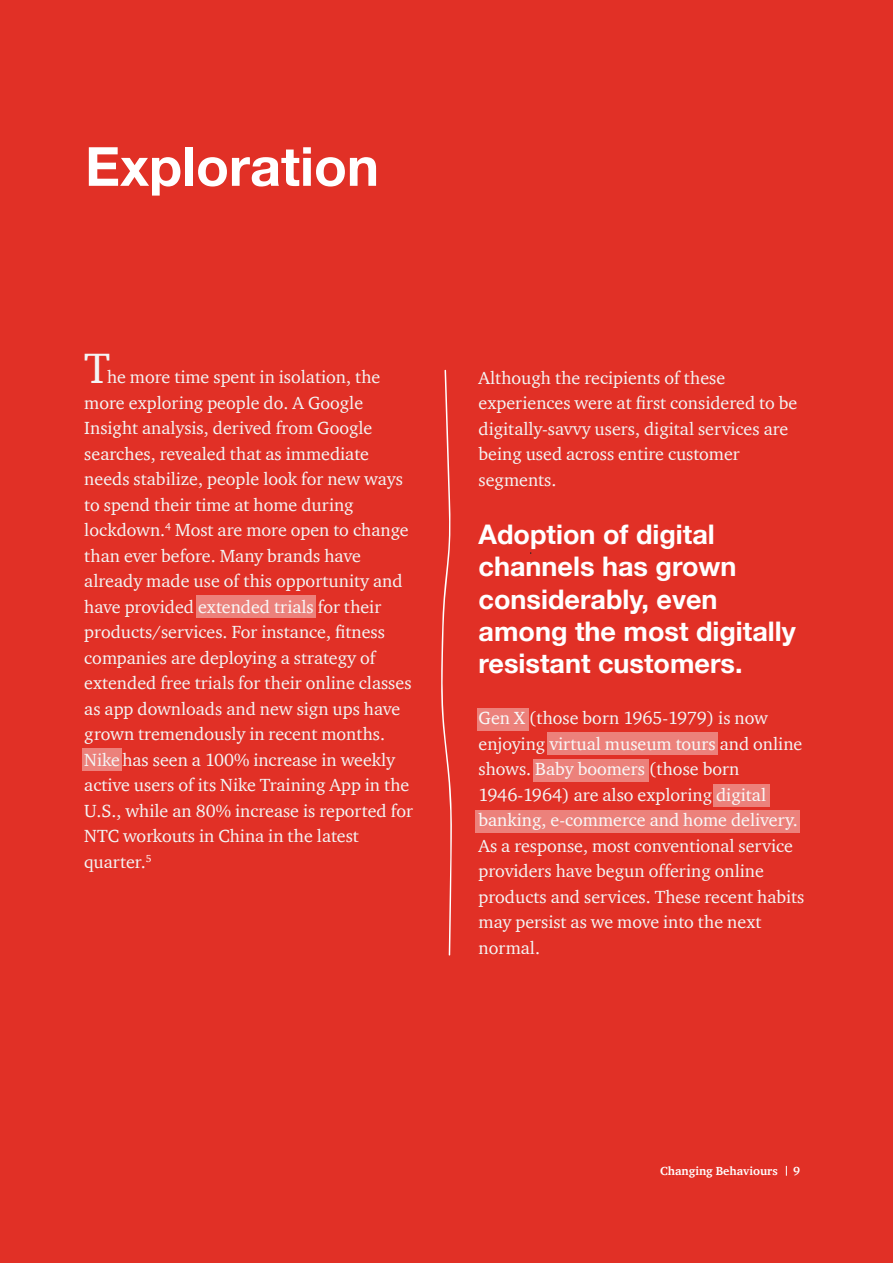
<style>
.page{position:relative;width:893px;height:1263px;background:#e13026}
.page>*{position:absolute;margin:0;border:0;box-sizing:border-box;transform-origin:0 0}
.t1{font:700 54px "Helvetica Neue";color:#fff}
.t2{font:43.5px "ITC Charter Com";color:#f3f5f5}
.t3{font:700 27px/32.4px "Helvetica Neue";color:#fff}
.t4{font:18px/25.5px "ITC Charter Com";color:#f3f5f5}
.t5{font:700 12px "ITC Charter Com";color:#fff}
</style>
<div class="page">
<svg style="left:441px;top:370px;width:11px;height:586px"></svg>
<div style="left:82px;top:748px;width:40px;height:23px;background:#ec817b"></div>
<div style="left:477px;top:708px;width:51px;height:23px;background:#ec817b"></div>
<div style="left:533px;top:759px;width:116px;height:22px;background:#ec817b"></div>
<div style="left:196px;top:595px;width:120px;height:22px;background:#ec817b"></div>
<div style="left:548px;top:732px;width:170px;height:23px;background:#ec817b"></div>
<div style="left:475px;top:810px;width:324px;height:22px;background:#ec817b"></div>
<div style="left:714px;top:784px;width:56px;height:22px;background:#ec817b"></div>
<h1 class="t1" style="left:85px;top:124px;width:295px">Exploration</h1>
<h2 class="t2" style="left:84px;top:341px;width:27px">T</h2>
<p class="t4" style="left:84px;top:364px;width:330px;text-indent:23px">he more time spent in isolation, the more exploring people do. A Google Insight analysis, derived from Google searches, revealed that as immediate needs stabilize, people look for new ways to spend their time at home during lockdown.<sup>4</sup> Most are more open to change than ever before. Many brands have already made use of this opportunity and have provided extended trials for their products/services. For instance, fitness companies are deploying a strategy of extended free trials for their online classes as app downloads and new sign ups have grown tremendously in recent months.<br>Nikehas seen a 100% increase in weekly active users of its Nike Training App in the U.S., while an 80% increase is reported for NTC workouts in China in the latest quarter.<sup>5</sup></p>
<p class="t4" style="left:479px;top:365px;width:320px">Although the recipients of these experiences were at first considered to be digitally-savvy users, digital services are being used across entire customer segments.</p>
<h3 class="t3" style="left:479px;top:519px;width:319px">Adoption of digital channels has grown considerably, even among the most digitally resistant customers.</h3>
<p class="t4" style="left:479px;top:705px;width:327px">Gen X (those born 1965-1979) is now enjoying virtual museum tours and online shows. Baby boomers (those born 1946-1964) are also exploring digital banking, e-commerce and home delivery.<br>As a response, most conventional service providers have begun offering online products and services. These recent habits may persist as we move into the next normal.</p>
<p class="t5" style="left:660px;top:1163px;width:119px">Changing Behaviours</p>
<p class="t5" style="left:793px;top:1163px;width:8px">9</p>
</div>
